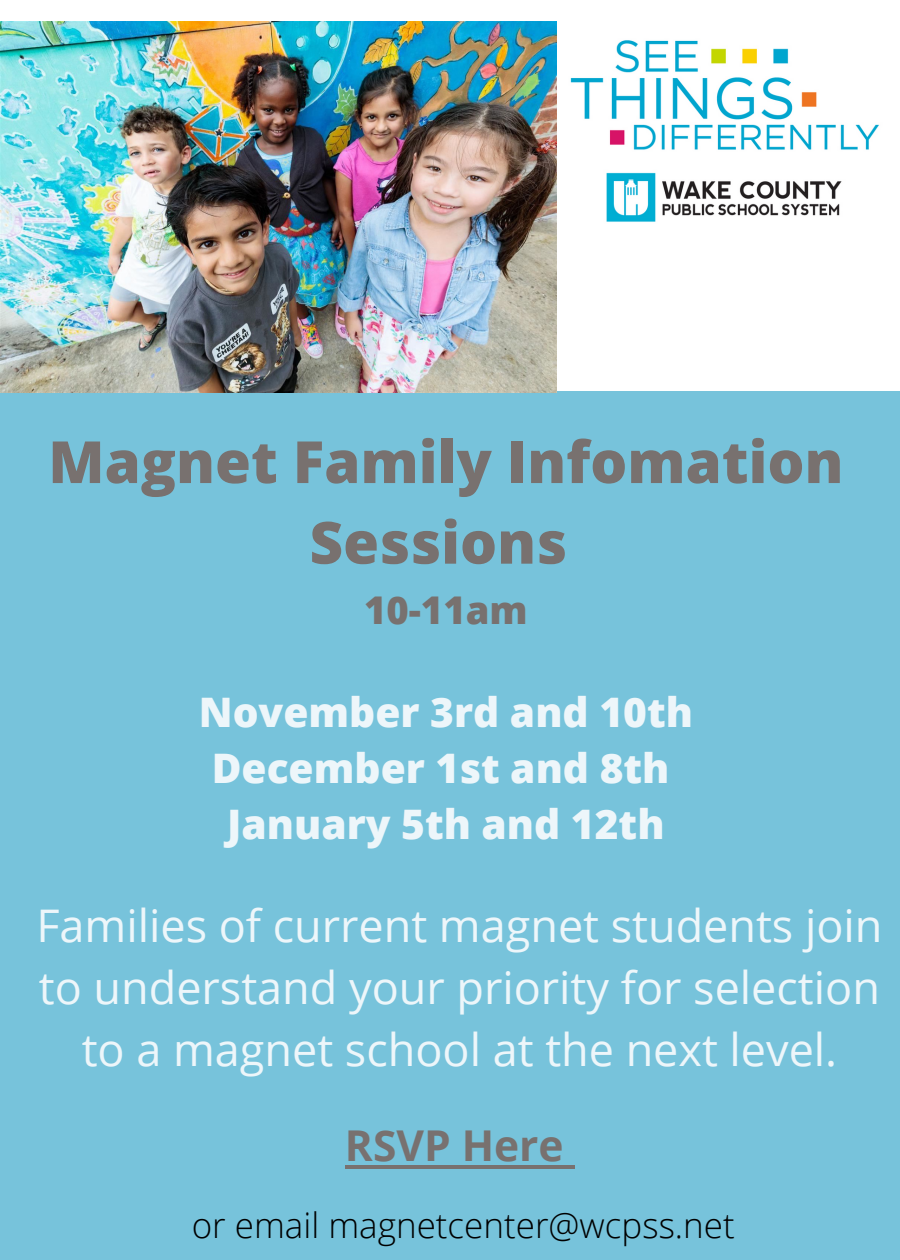
<style>
.page{position:relative;width:900px;height:1260px;background:#fff}
.page>*{position:absolute;margin:0;border:0;box-sizing:border-box;transform-origin:0 0}
.t1{font:800 58.25px/80.5px "Open Sans";color:#78716f;text-align:center}
.t2{font:45px/62px "Open Sans";color:#edf6fa;text-align:center}
.t3{font:700 42.5px "Open Sans";color:#78716f}
.t4{font:800 40.75px "Open Sans";color:#edf6fa}
.t5{font:800 38.25px "Open Sans";color:#78716f}
.t6{font:300 35px "Open Sans";color:#000}
</style>
<div class="page">
<div style="left:0;top:392px;width:900px;height:868px;background:#77c3db"></div>
<img style="left:570px;top:40px;width:309px;height:182px">
<img style="left:0;top:21px;width:557px;height:371px">
<hr style="left:345px;top:1165px;width:219px;height:4px;background:#78716f">
<hr style="left:564px;top:1165px;width:11px;height:4px;background:#78716f">
<p class="t1" style="left:48px;top:420px;width:797px">Magnet Family Infomation<br>Sessions</p>
<p class="t5" style="left:364px;top:583px;width:165px">10-11am</p>
<p class="t4" style="left:199px;top:683px;width:496px">November 3rd and 10th</p>
<p class="t4" style="left:212px;top:740px;width:459px">December 1st and 8th</p>
<p class="t4" style="left:227px;top:796px;width:439px">January 5th and 12th</p>
<p class="t2" style="left:36px;top:894px;width:848px">Families of current magnet students join to understand your priority for selection to a magnet school at the next level.</p>
<p class="t3" style="left:345px;top:1116px;width:220px">RSVP Here</p>
<p class="t6" style="left:192px;top:1201px;width:545px">or email magnetcenter@wcpss.net</p>
</div>
